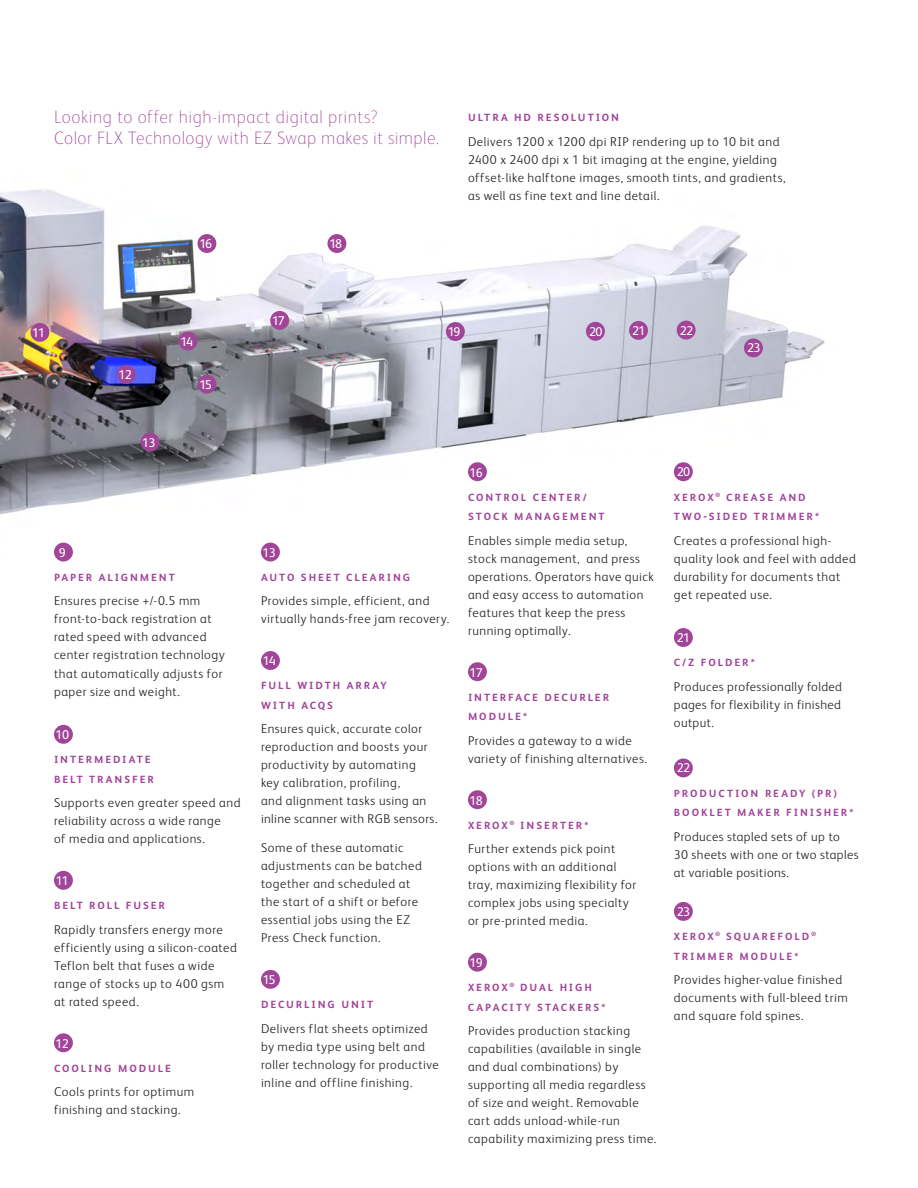
<style>
.page{position:relative;width:918px;height:1188px;background:#fff}
.page>*{position:absolute;margin:0;border:0;box-sizing:border-box;transform-origin:0 0}
.Callout{font:100 18px/21px "Xerox Sans";letter-spacing:.025em;color:#a14599}
.Body_Text_8_5_12{font:300 12.75px/18px "Xerox Sans";letter-spacing:.04em;color:#231f20}
.Body_Subhead{font:300 12.75px/18px "Xerox Sans";letter-spacing:.03em;color:#231f20;text-align:justify}
.Body_Text_8_5_12-2{font:12.75px "Xerox Sans";letter-spacing:-.065em;color:#fff}
.Body_Subhead-2{font:700 12px/19.5px "Xerox Sans Expert";letter-spacing:.16em;color:#a14599}
</style>
<div class="page">
<img style="left:0;top:189px;width:825px;height:360px">
<div style="left:30px;top:323px;width:19px;height:19px;background:#a14599;border-radius:50%"></div>
<div style="left:117px;top:365px;width:19px;height:19px;background:#a14599;border-radius:50%"></div>
<div style="left:141px;top:433px;width:19px;height:19px;background:#a14599;border-radius:50%"></div>
<div style="left:179px;top:332px;width:18px;height:18px;background:#a14599;border-radius:50%"></div>
<div style="left:197px;top:375px;width:19px;height:19px;background:#a14599;border-radius:50%"></div>
<div style="left:197px;top:234px;width:19px;height:19px;background:#a14599;border-radius:50%"></div>
<div style="left:327px;top:234px;width:19px;height:19px;background:#a14599;border-radius:50%"></div>
<div style="left:270px;top:311px;width:19px;height:19px;background:#a14599;border-radius:50%"></div>
<div style="left:446px;top:322px;width:19px;height:19px;background:#a14599;border-radius:50%"></div>
<div style="left:54px;top:543px;width:19px;height:19px;background:#a14599;border-radius:50%"></div>
<div style="left:54px;top:725px;width:19px;height:19px;background:#a14599;border-radius:50%"></div>
<div style="left:54px;top:871px;width:19px;height:19px;background:#a14599;border-radius:50%"></div>
<div style="left:54px;top:1033px;width:19px;height:19px;background:#a14599;border-radius:50%"></div>
<div style="left:261px;top:543px;width:19px;height:19px;background:#a14599;border-radius:50%"></div>
<div style="left:261px;top:651px;width:19px;height:19px;background:#a14599;border-radius:50%"></div>
<div style="left:261px;top:970px;width:19px;height:19px;background:#a14599;border-radius:50%"></div>
<div style="left:468px;top:462px;width:19px;height:19px;background:#a14599;border-radius:50%"></div>
<div style="left:468px;top:662px;width:19px;height:19px;background:#a14599;border-radius:50%"></div>
<div style="left:468px;top:790px;width:19px;height:19px;background:#a14599;border-radius:50%"></div>
<div style="left:468px;top:953px;width:19px;height:19px;background:#a14599;border-radius:50%"></div>
<div style="left:674px;top:462px;width:19px;height:19px;background:#a14599;border-radius:50%"></div>
<div style="left:674px;top:628px;width:19px;height:19px;background:#a14599;border-radius:50%"></div>
<div style="left:674px;top:758px;width:19px;height:19px;background:#a14599;border-radius:50%"></div>
<div style="left:674px;top:902px;width:19px;height:19px;background:#a14599;border-radius:50%"></div>
<div style="left:586px;top:322px;width:19px;height:19px;background:#a14599;border-radius:50%"></div>
<div style="left:629px;top:321px;width:19px;height:19px;background:#a14599;border-radius:50%"></div>
<div style="left:677px;top:321px;width:19px;height:19px;background:#a14599;border-radius:50%"></div>
<div style="left:744px;top:338px;width:19px;height:19px;background:#a14599;border-radius:50%"></div>
<p class="Callout" style="left:54px;top:106px;width:387px">Looking to offer high-impact digital prints?<br>Color FLX Technology with EZ Swap makes it simple.</p>
<p class="Body_Text_8_5_12-2" style="left:199px;top:236px;width:14px">16</p>
<p class="Body_Text_8_5_12-2" style="left:329px;top:236px;width:14px">18</p>
<p class="Body_Subhead-2" style="left:468px;top:109px;width:153px">ULTRA HD RESOLUTION</p>
<p class="Body_Text_8_5_12" style="left:468px;top:132px;width:319px">Delivers 1200 x 1200 dpi RIP rendering up to 10 bit and 2400 x 2400 dpi x 1 bit imaging at the engine, yielding offset-like halftone images, smooth tints, and gradients, as well as fine text and line detail.</p>
<p class="Body_Text_8_5_12-2" style="left:32px;top:324px;width:14px">11</p>
<p class="Body_Text_8_5_12-2" style="left:119px;top:367px;width:15px">12</p>
<p class="Body_Text_8_5_12-2" style="left:142px;top:434px;width:15px">13</p>
<p class="Body_Text_8_5_12-2" style="left:181px;top:333px;width:14px">14</p>
<p class="Body_Text_8_5_12-2" style="left:199px;top:376px;width:14px">15</p>
<p class="Body_Text_8_5_12-2" style="left:59px;top:544px;width:9px">9</p>
<p class="Body_Subhead-2" style="left:54px;top:569px;width:122px">PAPER ALIGNMENT</p>
<p class="Body_Text_8_5_12" style="left:54px;top:592px;width:172px">Ensures precise +/-0.5 mm front-to-back registration at rated speed with advanced center registration technology that automatically adjusts for paper size and weight.</p>
<p class="Body_Text_8_5_12-2" style="left:55px;top:726px;width:15px">10</p>
<p class="Body_Subhead-2" style="left:54px;top:751px;width:101px">INTERMEDIATE<br>BELT TRANSFER</p>
<p class="Body_Text_8_5_12" style="left:54px;top:793px;width:188px">Supports even greater speed and reliability across a wide range<br>of media and applications.</p>
<p class="Body_Text_8_5_12-2" style="left:56px;top:872px;width:14px">11</p>
<p class="Body_Subhead-2" style="left:54px;top:897px;width:112px">BELT ROLL FUSER</p>
<p class="Body_Text_8_5_12" style="left:54px;top:920px;width:184px">Rapidly transfers energy more efficiently using a silicon-coated<br>Teflon belt that fuses a wide range of stocks up to 400 gsm at rated speed.</p>
<p class="Body_Text_8_5_12-2" style="left:56px;top:1035px;width:15px">12</p>
<p class="Body_Subhead-2" style="left:54px;top:1059px;width:119px">COOLING MODULE</p>
<p class="Body_Text_8_5_12" style="left:54px;top:1082px;width:142px">Cools prints for optimum finishing and stacking.</p>
<p class="Body_Text_8_5_12-2" style="left:272px;top:313px;width:14px">17</p>
<p class="Body_Text_8_5_12-2" style="left:448px;top:324px;width:14px">19</p>
<p class="Body_Text_8_5_12-2" style="left:589px;top:323px;width:15px">20</p>
<p class="Body_Text_8_5_12-2" style="left:632px;top:322px;width:15px">21</p>
<p class="Body_Text_8_5_12-2" style="left:680px;top:322px;width:15px">22</p>
<p class="Body_Text_8_5_12-2" style="left:747px;top:340px;width:15px">23</p>
<p class="Body_Text_8_5_12-2" style="left:263px;top:544px;width:15px">13</p>
<p class="Body_Subhead-2" style="left:261px;top:569px;width:151px">AUTO SHEET CLEARING</p>
<p class="Body_Text_8_5_12" style="left:261px;top:592px;width:190px">Provides simple, efficient, and virtually hands-free jam recovery.</p>
<p class="Body_Text_8_5_12-2" style="left:263px;top:653px;width:15px">14</p>
<p class="Body_Subhead-2" style="left:261px;top:677px;width:127px">FULL WIDTH ARRAY<br>WITH ACQS</p>
<p class="Body_Text_8_5_12" style="left:261px;top:720px;width:178px">Ensures quick, accurate color reproduction and boosts your productivity by automating<br>key calibration, profiling,<br>and alignment tasks using an inline scanner with RGB sensors.</p>
<p class="Body_Text_8_5_12" style="left:261px;top:838px;width:162px">Some of these automatic adjustments can be batched together and scheduled at the start of a shift or before essential jobs using the EZ<br>Press Check function.</p>
<p class="Body_Text_8_5_12-2" style="left:263px;top:971px;width:14px">15</p>
<p class="Body_Subhead-2" style="left:261px;top:996px;width:114px">DECURLING UNIT</p>
<p class="Body_Text_8_5_12" style="left:261px;top:1019px;width:179px">Delivers flat sheets optimized by media type using belt and roller technology for productive inline and offline finishing.</p>
<p class="Body_Text_8_5_12-2" style="left:470px;top:464px;width:15px">16</p>
<p class="Body_Subhead-2" style="left:468px;top:488px;width:138px">CONTROL CENTER/<br>STOCK MANAGEMENT</p>
<p class="Body_Text_8_5_12" style="left:468px;top:531px;width:188px">Enables simple media setup, stock management, and press operations. Operators have quick and easy access to automation features that keep the press running optimally.</p>
<p class="Body_Text_8_5_12-2" style="left:470px;top:664px;width:15px">17</p>
<p class="Body_Subhead-2" style="left:468px;top:688px;width:143px">INTERFACE DECURLER<br>MODULE*</p>
<p class="Body_Text_8_5_12" style="left:468px;top:731px;width:181px">Provides a gateway to a wide variety of finishing alternatives.</p>
<p class="Body_Text_8_5_12-2" style="left:469px;top:792px;width:15px">18</p>
<p class="Body_Subhead-2" style="left:468px;top:816px;width:122px">XEROX<sup>®</sup> INSERTER*</p>
<p class="Body_Text_8_5_12" style="left:468px;top:839px;width:170px">Further extends pick point options with an additional tray, maximizing flexibility for complex jobs using specialty or pre-printed media.</p>
<p class="Body_Text_8_5_12-2" style="left:470px;top:954px;width:15px">19</p>
<p class="Body_Subhead-2" style="left:468px;top:979px;width:139px">XEROX<sup>®</sup> DUAL HIGH<br>CAPACITY STACKERS*</p>
<p class="Body_Text_8_5_12" style="left:468px;top:1021px;width:190px">Provides production stacking capabilities (available in single and dual combinations) by supporting all media regardless of size and weight. Removable cart adds unload-while-run capability maximizing press time.</p>
<p class="Body_Text_8_5_12-2" style="left:677px;top:463px;width:15px">20</p>
<p class="Body_Subhead-2" style="left:674px;top:488px;width:147px">XEROX<sup>®</sup> CREASE AND<br>TWO-SIDED TRIMMER*</p>
<p class="Body_Text_8_5_12" style="left:674px;top:531px;width:183px">Creates a professional high&shy;quality look and feel with added durability for documents that get repeated use.</p>
<p class="Body_Text_8_5_12-2" style="left:677px;top:629px;width:15px">21</p>
<p class="Body_Subhead-2" style="left:674px;top:654px;width:83px">C/Z FOLDER*</p>
<p class="Body_Subhead" style="left:674px;top:677px;width:170px">Produces professionally folded pages for flexibility in finished output.</p>
<p class="Body_Text_8_5_12-2" style="left:677px;top:760px;width:15px">22</p>
<p class="Body_Subhead-2" style="left:674px;top:785px;width:181px">PRODUCTION READY (PR)<br>BOOKLET MAKER FINISHER*</p>
<p class="Body_Subhead" style="left:674px;top:827px;width:186px;text-align:left">Produces stapled sets of up to<br>30 sheets with one or two staples at variable positions.</p>
<p class="Body_Text_8_5_12-2" style="left:677px;top:903px;width:15px">23</p>
<p class="Body_Subhead-2" style="left:674px;top:928px;width:144px">XEROX<sup>®</sup> SQUAREFOLD <sup>®<br></sup>TRIMMER MODULE*</p>
<p class="Body_Text_8_5_12" style="left:674px;top:970px;width:175px">Provides higher-value finished documents with full-bleed trim and square fold spines.</p>
</div>
